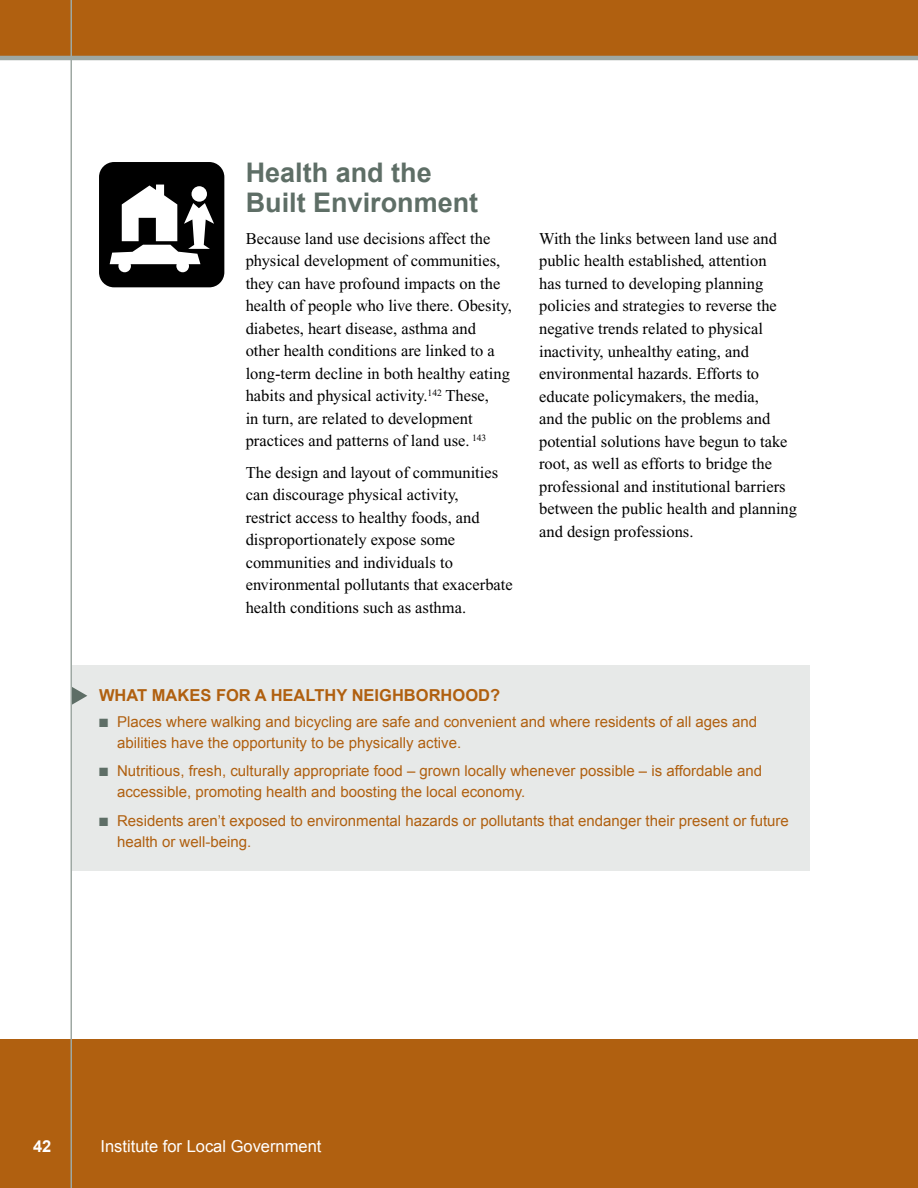
<style>
.page{position:relative;width:918px;height:1188px;background:#fff}
.page>*{position:absolute;margin:0;border:0;box-sizing:border-box;transform-origin:0 0}
.t1{font:700 27px/30px "Arial";color:#5e6e66}
.t2{font:16.5px/22.5px "Times New Roman";color:#000}
.t3{font:700 16.5px "Arial";color:#b06010}
.t4{font:16.5px "Arial";color:#fff}
.t5{font:700 16.5px "Arial";color:#fff}
.t6{font:15px/21px "Arial";color:#b06010}
.s1{color:#5e6e66}
</style>
<div class="page">
<div style="left:0;top:0;width:918px;height:57px;background:#b06010"></div>
<div style="left:0;top:1040px;width:918px;height:148px;background:#b06010"></div>
<hr style="left:0;top:56px;width:918px;height:4px;background:#9ea8a3">
<div style="left:72px;top:665px;width:738px;height:205px;background:#e7e9e8"></div>
<svg style="left:72px;top:687px;width:15px;height:18px"></svg>
<div style="left:99px;top:162px;width:125px;height:125px;background:#000;border-radius:15px"></div>
<div style="left:118px;top:260px;width:13px;height:12px;background:#fff;border-radius:50%"></div>
<div style="left:176px;top:260px;width:13px;height:12px;background:#fff;border-radius:50%"></div>
<svg style="left:110px;top:185px;width:104px;height:79px"></svg>
<hr style="left:70px;top:0;width:2px;height:1188px;background:#9ea8a3">
<h1 class="t1" style="left:246px;top:159px;width:234px">Health and the<br>Built Environment</h1>
<p class="t2" style="left:246px;top:227px;width:268px">Because land use decisions affect the physical development of communities, they can have profound impacts on the health of people who live there. Obesity, diabetes, heart disease, asthma and other health conditions are linked to a long-term decline in both healthy eating habits and physical activity.<sup>142</sup> These,<br>in turn, are related to development practices and patterns of land use. <sup>143</sup></p>
<p class="t2" style="left:246px;top:461px;width:269px">The design and layout of communities can discourage physical activity,<br>restrict access to healthy foods, and disproportionately expose some communities and individuals to environmental pollutants that exacerbate health conditions such as asthma.</p>
<p class="t2" style="left:539px;top:227px;width:260px">With the links between land use and public health established, attention<br>has turned to developing planning policies and strategies to reverse the negative trends related to physical inactivity, unhealthy eating, and environmental hazards. Efforts to educate policymakers, the media,<br>and the public on the problems and potential solutions have begun to take root, as well as efforts to bridge the professional and institutional barriers between the public health and planning and design professions.</p>
<p class="t3" style="left:99px;top:684px;width:403px">What Makes for a Healthy Neighborhood?</p>
<p class="t6" style="left:117px;top:711px;width:642px;text-indent:-18px"><span class="s1">■</span> Places where walking and bicycling are safe and convenient and where residents of all ages and abilities have the opportunity to be physically active.</p>
<p class="t6" style="left:117px;top:761px;width:647px;text-indent:-18px"><span class="s1">■</span> Nutritious, fresh, culturally appropriate food – grown locally whenever possible – is affordable and accessible, promoting health and boosting the local economy.</p>
<p class="t6" style="left:117px;top:810px;width:673px;text-indent:-18px"><span class="s1">■</span> Residents aren’t exposed to environmental hazards or pollutants that endanger their present or future health or well-being.</p>
<p class="t5" style="left:33px;top:1135px;width:20px">42</p>
<p class="t4" style="left:101px;top:1135px;width:223px">Institute for Local Government</p>
</div>
